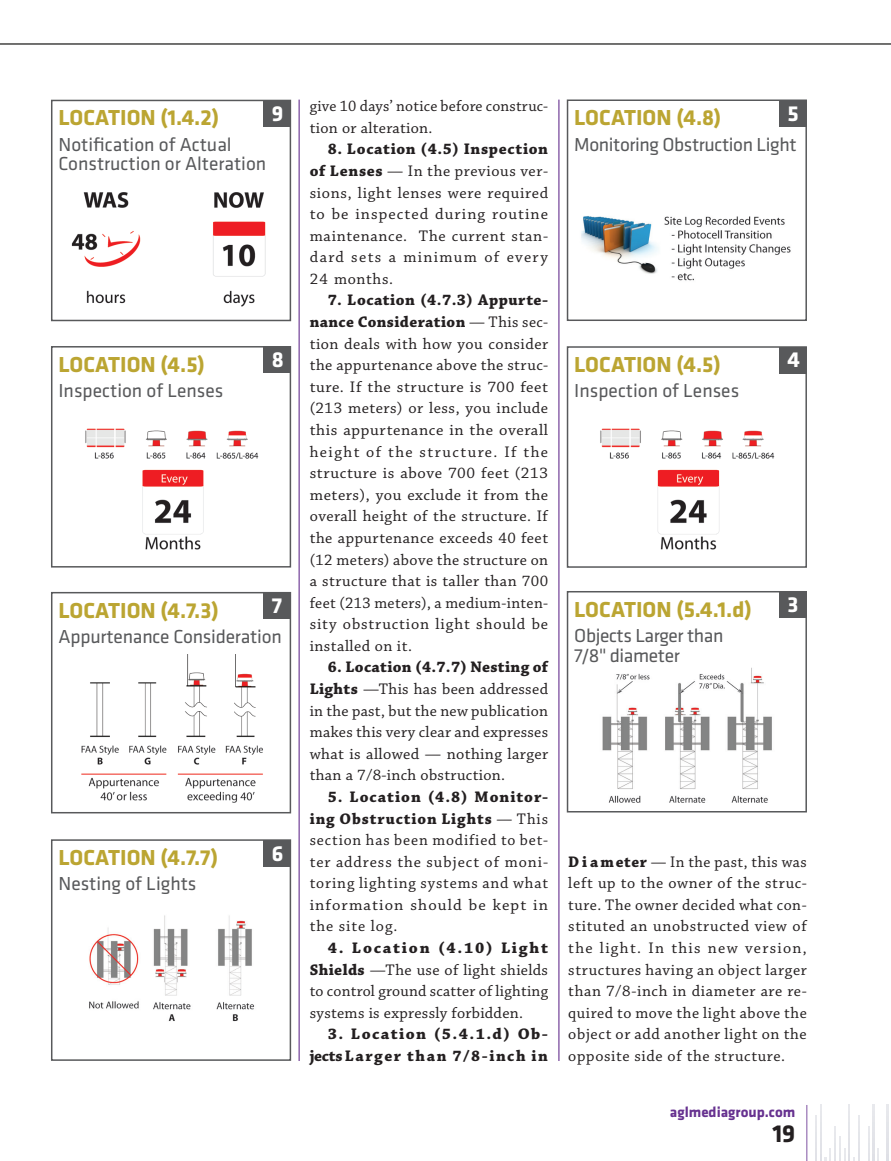
<style>
.page{position:relative;width:891px;height:1161px;background:#fff}
.page>*{position:absolute;margin:0;border:0;box-sizing:border-box;transform-origin:0 0}
.t1{font:700 25.5px "Klavika";color:#231f20}
.t2{font:700 22.5px "Klavika";color:#bba532}
.t3{font:700 22.5px "Klavika";color:#fff}
.t4{font:19.5px/19.5px "Klavika";color:#58595b}
.t5{font:19.5px/19.5px "Klavika";letter-spacing:-.02em;color:#58595b}
.t6{font:16.2px/21.6px "Chaparral Pro";letter-spacing:.035em;color:#231f20;text-align:justify}
.t7{font:16.2px/21.6px "Chaparral Pro";letter-spacing:.015em;color:#231f20}
.t8{font:700 16.2px/21.6px "Chaparral Pro";letter-spacing:.095em;color:#231f20;text-align:right}
.t9{font:700 15px "Klavika";color:#673290}
.s1{font-weight:700}
</style>
<div class="page">
<hr style="left:806px;top:1105px;width:1px;height:56px;background:#673290">
<svg style="left:878px;top:1148px;width:1px;height:13px"></svg>
<hr style="left:839px;top:1137px;width:2px;height:24px;background:#e6e7eb">
<hr style="left:873px;top:1105px;width:1px;height:56px;background:#e3e4e9">
<hr style="left:835px;top:1127px;width:1px;height:34px;background:#e4e6ea">
<hr style="left:868px;top:1127px;width:1px;height:34px;background:#e4e6ea">
<svg style="left:825px;top:1148px;width:6px;height:13px"></svg>
<hr style="left:858px;top:1115px;width:1px;height:46px;background:#e4e5ea">
<hr style="left:820px;top:1105px;width:1px;height:56px;background:#e3e4e9">
<hr style="left:815px;top:1115px;width:1px;height:46px;background:#e4e5ea">
<svg style="left:844px;top:1148px;width:1px;height:13px"></svg>
<hr style="left:887px;top:1105px;width:1px;height:56px;background:#e3e4e9">
<hr style="left:849px;top:1105px;width:1px;height:56px;background:#e3e4e9">
<div style="left:51px;top:100px;width:240px;height:221px;border:2px solid #58595b"></div>
<img style="left:71px;top:192px;width:195px;height:115px">
<hr style="left:0;top:43px;width:891px;height:2px;background:#040503">
<hr style="left:299px;top:100px;width:1px;height:961px;background:#673290">
<hr style="left:558px;top:100px;width:1px;height:961px;background:#673290">
<div style="left:263px;top:100px;width:27px;height:27px;background:#58595b"></div>
<div style="left:51px;top:346px;width:240px;height:222px;border:2px solid #58595b"></div>
<img style="left:85px;top:428px;width:174px;height:122px">
<div style="left:263px;top:347px;width:27px;height:26px;background:#58595b"></div>
<div style="left:567px;top:99px;width:240px;height:222px;border:2px solid #58595b"></div>
<div style="left:567px;top:346px;width:240px;height:222px;border:2px solid #58595b"></div>
<div style="left:51px;top:592px;width:240px;height:221px;border:2px solid #58595b"></div>
<div style="left:567px;top:591px;width:240px;height:222px;border:2px solid #58595b"></div>
<div style="left:51px;top:839px;width:240px;height:222px;border:2px solid #58595b"></div>
<img style="left:581px;top:216px;width:210px;height:65px">
<img style="left:600px;top:428px;width:175px;height:122px">
<img style="left:81px;top:655px;width:182px;height:148px">
<img style="left:602px;top:667px;width:170px;height:135px">
<img style="left:89px;top:915px;width:165px;height:107px">
<div style="left:779px;top:100px;width:27px;height:27px;background:#58595b"></div>
<div style="left:779px;top:347px;width:27px;height:26px;background:#58595b"></div>
<div style="left:263px;top:593px;width:27px;height:26px;background:#58595b"></div>
<div style="left:779px;top:592px;width:27px;height:26px;background:#58595b"></div>
<div style="left:263px;top:840px;width:27px;height:26px;background:#58595b"></div>
<p class="t7" style="left:310px;top:96px;width:240px">give 10 days’ notice before construc&shy;tion or alteration.</p>
<p class="t6" style="left:310px;top:139px;width:240px;text-indent:18px"><span class="s1">8. Location (4.5) Inspection of Lenses</span> — In the previous ver&shy;sions, light lenses were required to be inspected during routine maintenance. The current stan&shy;dard sets a minimum of every 24 months.</p>
<p class="t6" style="left:310px;top:290px;width:240px;text-indent:18px"><span class="s1">7. Location (4.7.3) Appurte&shy;nance Consideration</span> — This sec&shy;tion deals with how you consider the appurtenance above the struc&shy;ture. If the structure is 700 feet (213 meters) or less, you include this appurtenance in the overall height of the structure. If the structure is above 700 feet (213 meters), you exclude it from the overall height of the structure. If the appurtenance exceeds 40 feet (12 meters) above the structure on a structure that is taller than 700 feet (213 meters), a medium-inten&shy;sity obstruction light should be installed on it.</p>
<p class="t6" style="left:310px;top:657px;width:240px;text-indent:18px"><span class="s1">6. Location (4.7.7) Nesting of Lights</span> —This has been addressed in the past, but the new publication makes this very clear and expresses what is allowed — nothing larger than a 7/8-inch obstruction.</p>
<p class="t6" style="left:310px;top:787px;width:240px;text-indent:18px"><span class="s1">5. Location (4.8) Monitor&shy;ing Obstruction Lights</span> — This section has been modified to bet&shy;ter address the subject of moni&shy;toring lighting systems and what information should be kept in the site log.</p>
<p class="t6" style="left:310px;top:938px;width:240px;text-indent:18px"><span class="s1">4. Location (4.10) Light Shields</span> —The use of light shields to control ground scatter of lighting systems is expressly forbidden.</p>
<p class="t8" style="left:310px;top:1024px;width:240px">3. Location (5.4.1.d) Ob&shy;jects Larger than 7/8-inch in</p>
<h2 class="t3" style="left:272px;top:101px;width:13px">9</h2>
<h2 class="t3" style="left:788px;top:101px;width:13px">5</h2>
<h2 class="t2" style="left:574px;top:105px;width:149px">LOCATION (4.8)</h2>
<p class="t5" style="left:574px;top:135px;width:224px">Monitoring Obstruction Light</p>
<h2 class="t2" style="left:58px;top:106px;width:162px">LOCATION (1.4.2)</h2>
<p class="t4" style="left:58px;top:135px;width:209px">Notification of Actual<br>Construction or Alteration</p>
<h2 class="t3" style="left:272px;top:348px;width:14px">8</h2>
<h2 class="t3" style="left:788px;top:348px;width:14px">4</h2>
<h2 class="t2" style="left:58px;top:352px;width:148px">LOCATION (4.5)</h2>
<p class="t4" style="left:58px;top:381px;width:166px">Inspection of Lenses</p>
<h2 class="t2" style="left:574px;top:352px;width:148px">LOCATION (4.5)</h2>
<p class="t4" style="left:574px;top:382px;width:166px">Inspection of Lenses</p>
<h2 class="t3" style="left:272px;top:593px;width:12px">7</h2>
<h2 class="t3" style="left:788px;top:592px;width:12px">3</h2>
<h2 class="t2" style="left:574px;top:597px;width:179px">LOCATION (5.4.1.d)</h2>
<p class="t5" style="left:574px;top:626px;width:151px">Objects Larger than<br>7/8" diameter</p>
<h2 class="t2" style="left:58px;top:598px;width:162px">LOCATION (4.7.3)</h2>
<p class="t4" style="left:58px;top:627px;width:225px">Appurtenance Consideration</p>
<h2 class="t3" style="left:272px;top:841px;width:13px">6</h2>
<h2 class="t2" style="left:58px;top:845px;width:161px">LOCATION (4.7.7)</h2>
<p class="t4" style="left:58px;top:875px;width:140px">Nesting of Lights</p>
<p class="t6" style="left:568px;top:851px;width:240px"><span class="s1">D i ameter</span> — In the past, this was left up to the owner of the struc&shy;ture. The owner decided what con&shy;stituted an unobstructed view of the light. In this new version, structures having an object larger than 7/8-inch in diameter are re&shy;quired to move the light above the object or add another light on the opposite side of the structure.</p>
<p class="t9" style="left:670px;top:1104px;width:127px">aglmediagroup.com</p>
<h1 class="t1" style="left:772px;top:1120px;width:25px">19</h1>
</div>
